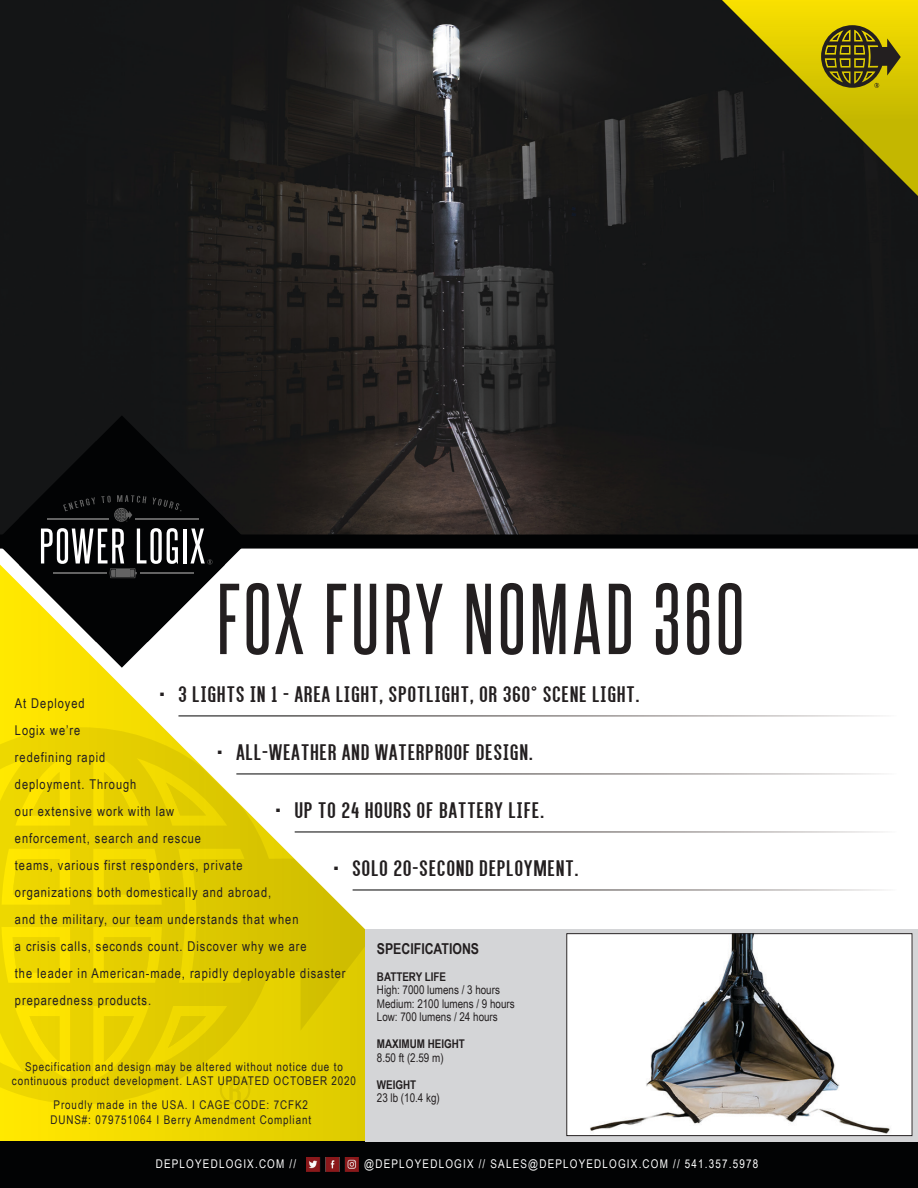
<style>
.page{position:relative;width:918px;height:1188px;background:#fff}
.page>*{position:absolute;margin:0;border:0;box-sizing:border-box;transform-origin:0 0}
.t1{font:85.5px "Steelfish Rg";letter-spacing:.05em;color:#231f20}
.t2{font:24px "Alegre Sans";letter-spacing:.05em;color:#231f20}
.t3{font:700 15px "Arial Narrow";color:#231f20}
.t4{font:13.5px/27px "Arial Narrow";letter-spacing:.07em;color:#231f20}
.t5{font:12px/14.4px "Arial Narrow";letter-spacing:.07em;color:#231f20;text-align:center}
.t6{font:12px "Arial Narrow";letter-spacing:.1em;color:#fff}
.t7{font:12px "Arial Narrow";color:#231f20}
.t8{font:700 12px "Arial Narrow";color:#231f20}
</style>
<div class="page">
<svg style="left:0;top:668px;width:608px;height:473px"></svg>
<svg style="left:0;top:727px;width:386px;height:377px"></svg>
<div style="left:104px;top:937px;width:47px;height:36px;background:#e4ce00"></div>
<div style="left:13px;top:937px;width:47px;height:36px;background:#edd500"></div>
<div style="left:13px;top:859px;width:47px;height:35px;background:#edd500"></div>
<div style="left:104px;top:859px;width:47px;height:35px;background:#e4ce00"></div>
<svg style="left:166px;top:782px;width:40px;height:33px"></svg>
<svg style="left:104px;top:772px;width:29px;height:43px"></svg>
<svg style="left:30px;top:772px;width:30px;height:43px"></svg>
<svg style="left:168px;top:1016px;width:38px;height:32px"></svg>
<svg style="left:104px;top:1016px;width:30px;height:46px"></svg>
<svg style="left:29px;top:1016px;width:31px;height:46px"></svg>
<svg style="left:180px;top:859px;width:5px;height:46px"></svg>
<svg style="left:220px;top:1075px;width:30px;height:30px"></svg>
<img style="left:0;top:0;width:918px;height:441px">
<svg style="left:722px;top:0;width:196px;height:196px;background:#6d650e"></svg>
<svg style="left:0;top:415px;width:248px;height:253px"></svg>
<svg style="left:0;top:441px;width:918px;height:201px"></svg>
<div style="left:0;top:1141px;width:918px;height:47px;background:#020304"></div>
<img style="left:306px;top:1157px;width:53px;height:14px">
<hr style="left:178px;top:716px;width:719px;height:1px;background:#fff">
<hr style="left:295px;top:832px;width:602px;height:1px;background:#fff">
<hr style="left:236px;top:774px;width:661px;height:1px;background:#fff">
<hr style="left:353px;top:890px;width:544px;height:1px;background:#fff">
<div style="left:365px;top:929px;width:553px;height:212px;background:#d4d5d7"></div>
<img style="left:569px;top:935px;width:341px;height:199px">
<div style="left:567px;top:933px;width:345px;height:203px;border:1px solid #231f20"></div>
<p class="t1" style="left:217px;top:567px;width:529px">FOX FURY NOMAD 360</p>
<p class="t2" style="left:160px;top:680px;width:481px">• 3 LIGHTS IN 1 - AREA LIGHT, SPOTLIGHT, OR 360° SCENE LIGHT.</p>
<p class="t4" style="left:15px;top:690px;width:332px">At Deployed<br>Logix we’re<br>redefining rapid<br>deployment. Through<br>our extensive work with law<br>enforcement, search and rescue<br>teams, various first responders, private<br>organizations both domestically and abroad,<br>and the military, our team understands that when<br>a crisis calls, seconds count. Discover why we are<br>the leader in American-made, rapidly deployable disaster preparedness products.</p>
<p class="t2" style="left:218px;top:738px;width:317px">• ALL-WEATHER AND WATERPROOF DESIGN.</p>
<p class="t2" style="left:276px;top:796px;width:270px">• UP TO 24 HOURS OF BATTERY LIFE.</p>
<p class="t2" style="left:334px;top:854px;width:246px">• SOLO 20-SECOND DEPLOYMENT.</p>
<p class="t3" style="left:377px;top:937px;width:104px">SPECIFICATIONS</p>
<p class="t8" style="left:377px;top:967px;width:71px">BATTERY LIFE</p>
<p class="t7" style="left:377px;top:981px;width:125px">High: 7000 lumens / 3 hours</p>
<p class="t7" style="left:377px;top:995px;width:139px">Medium: 2100 lumens / 9 hours</p>
<p class="t7" style="left:377px;top:1008px;width:122px">Low: 700 lumens / 24 hours</p>
<p class="t8" style="left:377px;top:1035px;width:90px">MAXIMUM HEIGHT</p>
<p class="t5" style="left:377px;top:1050px;width:68px">8.50 ft (2.59 m)</p>
<p class="t8" style="left:377px;top:1075px;width:41px">WEIGHT</p>
<p class="t5" style="left:377px;top:1090px;width:64px">23 lb (10.4 kg)</p>
<p class="t5" style="left:12px;top:1059px;width:346px">Specification and design may be altered without notice due to continuous product development. LAST UPDATED OCTOBER 2020</p>
<p class="t5" style="left:54px;top:1097px;width:256px">Proudly made in the USA. I CAGE CODE: 7CFK2</p>
<p class="t5" style="left:50px;top:1112px;width:262px">DUNS#: 079751064 I Berry Amendment Compliant</p>
<p class="t6" style="left:156px;top:1155px;width:142px">DEPLOYEDLOGIX.COM //</p>
<p class="t6" style="left:364px;top:1155px;width:396px">@DEPLOYEDLOGIX // SALES@DEPLOYEDLOGIX.COM // 541.357.5978</p>
</div>
